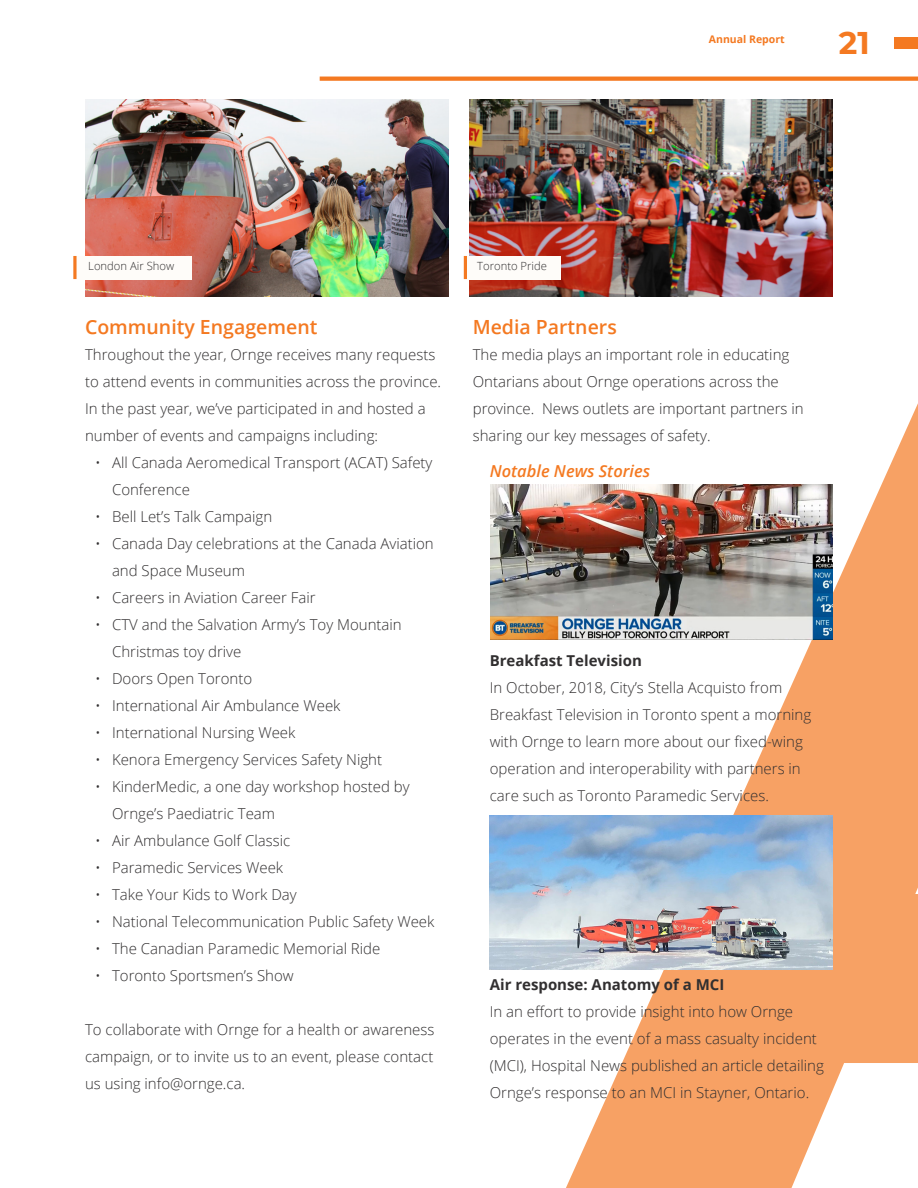
<style>
.page{position:relative;width:918px;height:1188px;background:#fff}
.page>*{position:absolute;margin:0;border:0;box-sizing:border-box;transform-origin:0 0}
.t1{font:700 31.5px "Montserrat";color:#f47921}
.Sub_sub_tittle{font:600 19.5px "Open Sans";color:#f47921}
.Sub_sub_tittle-2{font:italic 600 16.5px "Open Sans";color:#f47921}
.Sub_sub_tittle-3{font:300 15px/27px "Open Sans";color:#312f30}
.Sub_sub_tittle-4{font:700 15px "Open Sans";color:#312f30}
.body_text{font:300 11.25px "Open Sans";color:#312f30}
.t2{font:700 10.5px "Open Sans";color:#f47921}
.s1{color:#fff}
</style>
<div class="page">
<div style="left:895px;top:37px;width:23px;height:11px;background:#f47921"></div>
<svg style="left:320px;top:77px;width:598px;height:4px;background:#f4802c"></svg>
<svg style="left:546px;top:403px;width:372px;height:785px;fill:#f7a164"></svg>
<img style="left:491px;top:485px;width:342px;height:155px">
<img style="left:489px;top:815px;width:344px;height:155px">
<img style="left:85px;top:99px;width:363px;height:198px">
<img style="left:470px;top:99px;width:363px;height:198px">
<div style="left:73px;top:256px;width:119px;height:23px;background:#fefcf9"></div>
<svg style="left:73px;top:256px;width:4px;height:23px"></svg>
<div style="left:464px;top:256px;width:97px;height:23px;background:#fefcf9"></div>
<hr style="left:464px;top:256px;width:3px;height:23px;background:#f47921">
<p class="body_text" style="left:88px;top:258px;width:87px">London Air Show</p>
<p class="body_text" style="left:477px;top:258px;width:71px">Toronto Pride</p>
<h1 class="t1" style="left:839px;top:21px;width:32px">21</h1>
<p class="t2" style="left:709px;top:32px;width:172px">Annual Report <span class="s1">| Company Name</span></p>
<p class="Sub_sub_tittle" style="left:85px;top:313px;width:234px">Community Engagement</p>
<p class="Sub_sub_tittle-3" style="left:85px;top:341px;width:358px">Throughout the year, Ornge receives many requests to attend events in communities across the province.<br>In the past year, we’ve participated in and hosted a number of events and campaigns including:</p>
<p class="Sub_sub_tittle-3" style="left:112px;top:449px;width:322px;text-indent:-17px">• All Canada Aeromedical Transport (ACAT) Safety<br>Conference</p>
<p class="Sub_sub_tittle-3" style="left:95px;top:503px;width:179px">• Bell Let’s Talk Campaign</p>
<p class="Sub_sub_tittle-3" style="left:112px;top:530px;width:323px;text-indent:-17px">• Canada Day celebrations at the Canada Aviation and Space Museum</p>
<p class="Sub_sub_tittle-3" style="left:95px;top:584px;width:222px">• Careers in Aviation Career Fair</p>
<p class="Sub_sub_tittle-3" style="left:112px;top:611px;width:291px;text-indent:-17px">• CTV and the Salvation Army’s Toy Mountain<br>Christmas toy drive</p>
<p class="Sub_sub_tittle-3" style="left:95px;top:665px;width:159px">• Doors Open Toronto</p>
<p class="Sub_sub_tittle-3" style="left:95px;top:692px;width:247px">• International Air Ambulance Week</p>
<p class="Sub_sub_tittle-3" style="left:95px;top:719px;width:202px">• International Nursing Week</p>
<p class="Sub_sub_tittle-3" style="left:95px;top:746px;width:289px">• Kenora Emergency Services Safety Night</p>
<p class="Sub_sub_tittle-3" style="left:112px;top:773px;width:299px;text-indent:-17px">• KinderMedic, a one day workshop hosted by<br>Ornge’s Paediatric Team</p>
<p class="Sub_sub_tittle-3" style="left:95px;top:827px;width:197px">• Air Ambulance Golf Classic</p>
<p class="Sub_sub_tittle-3" style="left:95px;top:854px;width:190px">• Paramedic Services Week</p>
<p class="Sub_sub_tittle-3" style="left:95px;top:881px;width:203px">• Take Your Kids to Work Day</p>
<p class="Sub_sub_tittle-3" style="left:95px;top:908px;width:341px">• National Telecommunication Public Safety Week</p>
<p class="Sub_sub_tittle-3" style="left:95px;top:935px;width:287px">• The Canadian Paramedic Memorial Ride</p>
<p class="Sub_sub_tittle-3" style="left:95px;top:962px;width:200px">• Toronto Sportsmen’s Show</p>
<p class="Sub_sub_tittle-3" style="left:85px;top:1016px;width:351px;text-align:justify">To collaborate with Ornge for a health or awareness campaign, or to invite us to an event, please contact us using info@ornge.ca.</p>
<p class="Sub_sub_tittle" style="left:473px;top:313px;width:146px">Media Partners</p>
<p class="Sub_sub_tittle-3" style="left:473px;top:341px;width:333px">The media plays an important role in educating Ontarians about Ornge operations across the province. News outlets are important partners in sharing our key messages of safety.</p>
<p class="Sub_sub_tittle-2" style="left:490px;top:460px;width:162px">Notable News Stories</p>
<p class="Sub_sub_tittle-4" style="left:490px;top:650px;width:154px">Breakfast Television</p>
<p class="Sub_sub_tittle-3" style="left:490px;top:674px;width:323px">In October, 2018, City’s Stella Acquisto from Breakfast Television in Toronto spent a morning with Ornge to learn more about our fixed-wing operation and interoperability with partners in care such as Toronto Paramedic Services.</p>
<p class="Sub_sub_tittle-4" style="left:490px;top:974px;width:236px">Air response: Anatomy of a MCI</p>
<p class="Sub_sub_tittle-3" style="left:490px;top:998px;width:336px">In an effort to provide insight into how Ornge operates in the event of a mass casualty incident (MCI), Hospital News published an article detailing Ornge’s response to an MCI in Stayner, Ontario.</p>
</div>
